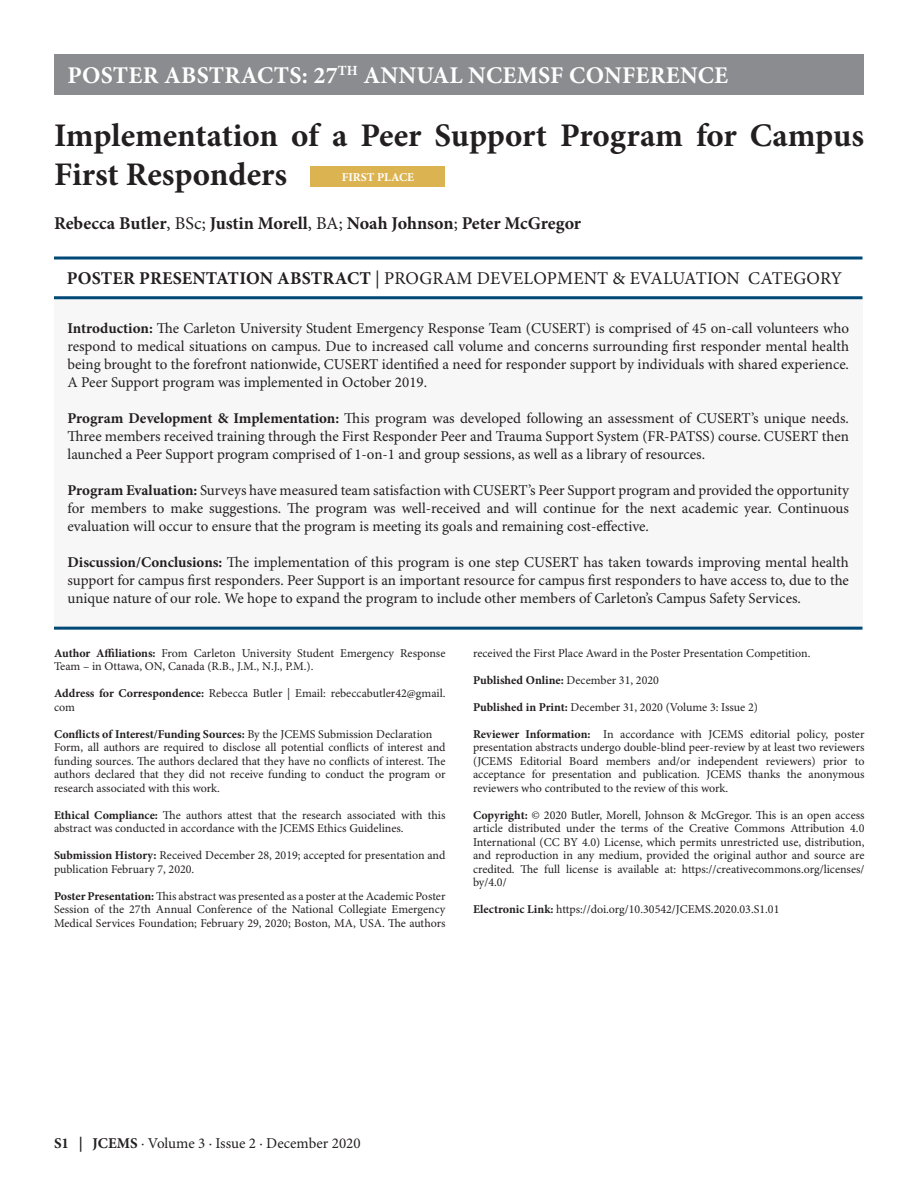
<style>
.page{position:relative;width:918px;height:1188px;background:#fff}
.page>*{position:absolute;margin:0;border:0;box-sizing:border-box;transform-origin:0 0}
.t1{font:700 33px/39.6px "Minion Pro";letter-spacing:-.005em;color:#231f20}
.t2{font:700 24px "Minion Pro";letter-spacing:.01em;color:#fff}
.t3{font:18px "Minion Pro";letter-spacing:.005em;color:#231f20}
.t4{font:700 18px "Minion Pro";letter-spacing:-.005em;color:#231f20}
.Main_Paragraph_Text{font:15px/18px "Minion Pro";color:#231f20;text-align:justify}
.Main_Paragraph_Text-2{font:700 15px "Minion Pro";color:#231f20}
.t5{font:12px/13.5px "Minion Pro";color:#231f20}
.t6{font:700 12px "Minion Pro";color:#231f20}
.Main_Paragraph_Text-3{font:700 12px "Minion Pro";color:#fff}
.s1{font-weight:400}
.s2{font-weight:700}
</style>
<div class="page">
<div style="left:54px;top:54px;width:810px;height:40px;background:#8a8c8f"></div>
<div style="left:54px;top:298px;width:808px;height:330px;background:#f7f7f8"></div>
<svg style="left:54px;top:256px;width:808px;height:4px;background:#3f7698"></svg>
<hr style="left:54px;top:296px;width:808px;height:3px;background:#004977">
<hr style="left:54px;top:627px;width:808px;height:3px;background:#004977">
<div style="left:310px;top:167px;width:136px;height:20px;background:#dbb350"></div>
<p class="t2" style="left:68px;top:58px;width:662px">POSTER ABSTRACTS: 27<sup>TH</sup> ANNUAL NCEMSF CONFERENCE</p>
<p class="t1" style="left:54px;top:115px;width:812px">Implementation of a Peer Support Program for Campus<br>First Responders</p>
<p class="t4" style="left:54px;top:211px;width:529px">Rebecca Butler<span class="s1">, BSc;</span> Justin Morell<span class="s1">, BA;</span> Noah Johnson<span class="s1">;</span> Peter McGregor</p>
<p class="t3" style="left:67px;top:268px;width:777px"><span class="s2">POSTER PRESENTATION ABSTRACT</span> | PROGRAM DEVELOPMENT &amp; EVALUATION CATEGORY</p>
<p class="Main_Paragraph_Text" style="left:68px;top:320px;width:783px"><span class="s2">Introduction:</span> The Carleton University Student Emergency Response Team (CUSERT) is comprised of 45 on-call volunteers who respond to medical situations on campus. Due to increased call volume and concerns surrounding first responder mental health being brought to the forefront nationwide, CUSERT identified a need for responder support by individuals with shared experience.<br>A Peer Support program was implemented in October 2019.</p>
<p class="Main_Paragraph_Text" style="left:68px;top:410px;width:783px"><span class="s2">Program Development &amp; Implementation:</span> This program was developed following an assessment of CUSERT’s unique needs.<br>Three members received training through the First Responder Peer and Trauma Support System (FR-PATSS) course. CUSERT then launched a Peer Support program comprised of 1-on-1 and group sessions, as well as a library of resources.</p>
<p class="Main_Paragraph_Text" style="left:68px;top:482px;width:783px"><span class="s2">Program Evaluation:</span> Surveys have measured team satisfaction with CUSERT’s Peer Support program and provided the opportunity for members to make suggestions. The program was well-received and will continue for the next academic year. Continuous evaluation will occur to ensure that the program is meeting its goals and remaining cost-effective.</p>
<p class="Main_Paragraph_Text" style="left:68px;top:554px;width:783px"><span class="s2">Discussion/Conclusions:</span> The implementation of this program is one step CUSERT has taken towards improving mental health support for campus first responders. Peer Support is an important resource for campus first responders to have access to, due to the unique nature of our role. We hope to expand the program to include other members of Carleton’s Campus Safety Services.</p>
<p class="Main_Paragraph_Text-3" style="left:342px;top:169px;width:74px">FIRST PLACE</p>
<p class="t5" style="left:54px;top:647px;width:393px"><span class="s2">Author Affiliations:</span> From Carleton University Student Emergency Response<br>Team – in Ottawa, ON, Canada (R.B., J.M., N.J., P.M.).</p>
<p class="t5" style="left:54px;top:687px;width:393px"><span class="s2">Address for Correspondence:</span> Rebecca Butler | Email: rebeccabutler42@gmail. com</p>
<p class="t6" style="left:54px;top:725px;width:380px">Conflicts of Interest/Funding Sources: <span class="s1">By the JCEMS Submission Declaration</span></p>
<p class="t5" style="left:54px;top:741px;width:393px;text-align:justify">Form, all authors are required to disclose all potential conflicts of interest and funding sources. The authors declared that they have no conflicts of interest. The authors declared that they did not receive funding to conduct the program or research associated with this work.</p>
<p class="t5" style="left:54px;top:809px;width:393px"><span class="s2">Ethical Compliance:</span> The authors attest that the research associated with this abstract was conducted in accordance with the JCEMS Ethics Guidelines.</p>
<p class="t5" style="left:54px;top:849px;width:393px"><span class="s2">Submission History:</span> Received December 28, 2019; accepted for presentation and publication February 7, 2020.</p>
<p class="t5" style="left:54px;top:890px;width:393px;text-align:justify"><span class="s2">Poster Presentation:</span> This abstract was presented as a poster at the Academic Poster Session of the 27th Annual Conference of the National Collegiate Emergency Medical Services Foundation; February 29, 2020; Boston, MA, USA. The authors</p>
<p class="t5" style="left:473px;top:647px;width:339px">received the First Place Award in the Poster Presentation Competition.</p>
<p class="t6" style="left:473px;top:671px;width:187px">Published Online: <span class="s1">December 31, 2020</span></p>
<p class="t5" style="left:473px;top:701px;width:286px"><span class="s2">Published in Print:</span> December 31, 2020 (Volume 3: Issue 2)</p>
<p class="t5" style="left:473px;top:728px;width:393px;text-align:justify"><span class="s2">Reviewer Information:</span> In accordance with JCEMS editorial policy, poster presentation abstracts undergo double-blind peer-review by at least two reviewers (JCEMS Editorial Board members and/or independent reviewers) prior to acceptance for presentation and publication. JCEMS thanks the anonymous reviewers who contributed to the review of this work.</p>
<p class="t5" style="left:473px;top:809px;width:393px;text-align:justify"><span class="s2">Copyright:</span> © 2020 Butler, Morell, Johnson &amp; McGregor. This is an open access article distributed under the terms of the Creative Commons Attribution 4.0<br>International (CC BY 4.0) License, which permits unrestricted use, distribution, and reproduction in any medium, provided the original author and source are credited. The full license is available at: https://creativecommons.org/licenses/ by/4.0/</p>
<p class="t5" style="left:473px;top:903px;width:308px"><span class="s2">Electronic Link:</span> https://doi.org/10.30542/JCEMS.2020.03.S1.01</p>
<p class="Main_Paragraph_Text" style="left:54px;top:1134px;width:308px"><span class="s2">S1 | JCEMS</span> · Volume 3 · Issue 2 · December 2020</p>
<p class="Main_Paragraph_Text-2" style="left:54px;top:1132px;width:16px">20</p>
</div>
